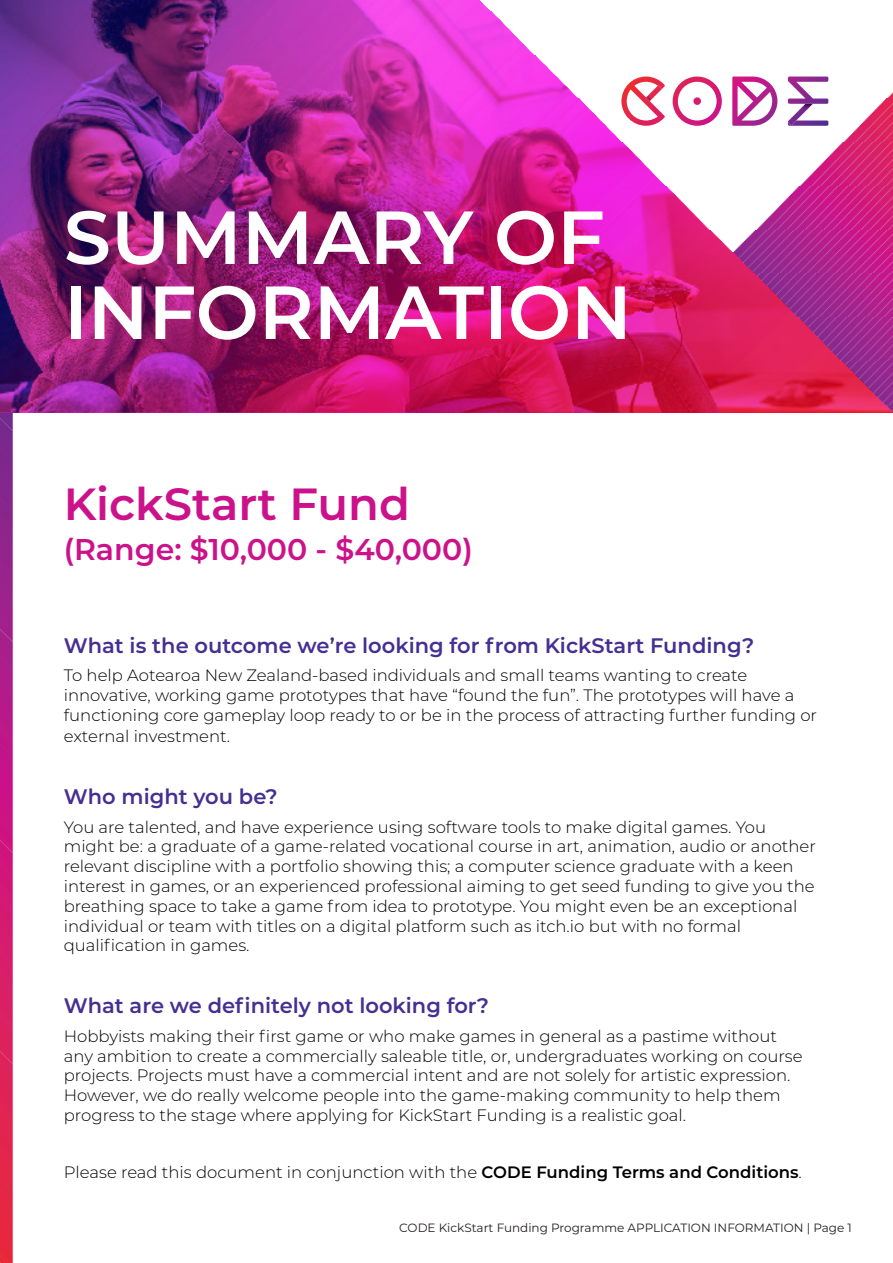
<style>
.page{position:relative;width:893px;height:1263px;background:#fff}
.page>*{position:absolute;margin:0;border:0;box-sizing:border-box;transform-origin:0 0}
.t1{font:600 75px/75px "Montserrat";color:#fff}
.t2{font:600 45px "Montserrat";color:#cc128b}
.t3{font:600 30px "Montserrat";color:#cc128b}
.t4{font:600 21px "Montserrat";color:#452f92}
.t5{font:300 16.5px/19.8px "Montserrat";color:#000}
.t6{font:12px "Montserrat";color:#231f20}
.s1{font-weight:600}
</style>
<div class="page">
<img style="left:0;top:413px;width:13px;height:5px">
<img style="left:0;top:418px;width:13px;height:211px">
<img style="left:0;top:629px;width:13px;height:211px">
<img style="left:0;top:840px;width:13px;height:211px">
<img style="left:0;top:1051px;width:13px;height:212px">
<img style="left:0;top:0;width:893px;height:413px">
<svg style="left:621px;top:77px;width:207px;height:49px"></svg>
<img style="left:646px;top:86px;width:16px;height:15px">
<p class="t1" style="left:64px;top:196px;width:569px">SUMMARY OF<br>INFORMATION</p>
<p class="t2" style="left:64px;top:472px;width:348px">KickStart Fund</p>
<p class="t3" style="left:64px;top:528px;width:410px">(Range: $10,000 - $40,000)</p>
<p class="t4" style="left:64px;top:630px;width:692px">What is the outcome we’re looking for from KickStart Funding?</p>
<p class="t5" style="left:64px;top:665px;width:755px">To help Aotearoa New Zealand-based individuals and small teams wanting to create innovative, working game prototypes that have “found the fun”. The prototypes will have a functioning core gameplay loop ready to or be in the process of attracting further funding or</p>
<p class="t5" style="left:64px;top:726px;width:168px">external investment.</p>
<p class="t4" style="left:64px;top:782px;width:215px">Who might you be?</p>
<p class="t5" style="left:64px;top:816px;width:754px">You are talented, and have experience using software tools to make digital games. You might be: a graduate of a game-related vocational course in art, animation, audio or another relevant discipline with a portfolio showing this; a computer science graduate with a keen interest in games, or an experienced professional aiming to get seed funding to give you the breathing space to take a game from idea to prototype. You might even be an exceptional individual or team with titles on a digital platform such as itch.io but with no formal qualification in games.</p>
<p class="t4" style="left:64px;top:991px;width:427px">What are we definitely not looking for?</p>
<p class="t5" style="left:64px;top:1025px;width:740px">Hobbyists making their first game or who make games in general as a pastime without any ambition to create a commercially saleable title, or, undergraduates working on course projects. Projects must have a commercial intent and are not solely for artistic expression.<br>However, we do really welcome people into the game-making community to help them progress to the stage where applying for KickStart Funding is a realistic goal.</p>
<p class="t5" style="left:64px;top:1161px;width:740px">Please read this document in conjunction with the <span class="s1">CODE Funding Terms and Conditions</span>.</p>
<p class="t6" style="left:399px;top:1219px;width:454px">CODE KickStart Funding Programme APPLICATION INFORMATION | Page 1</p>
</div>
